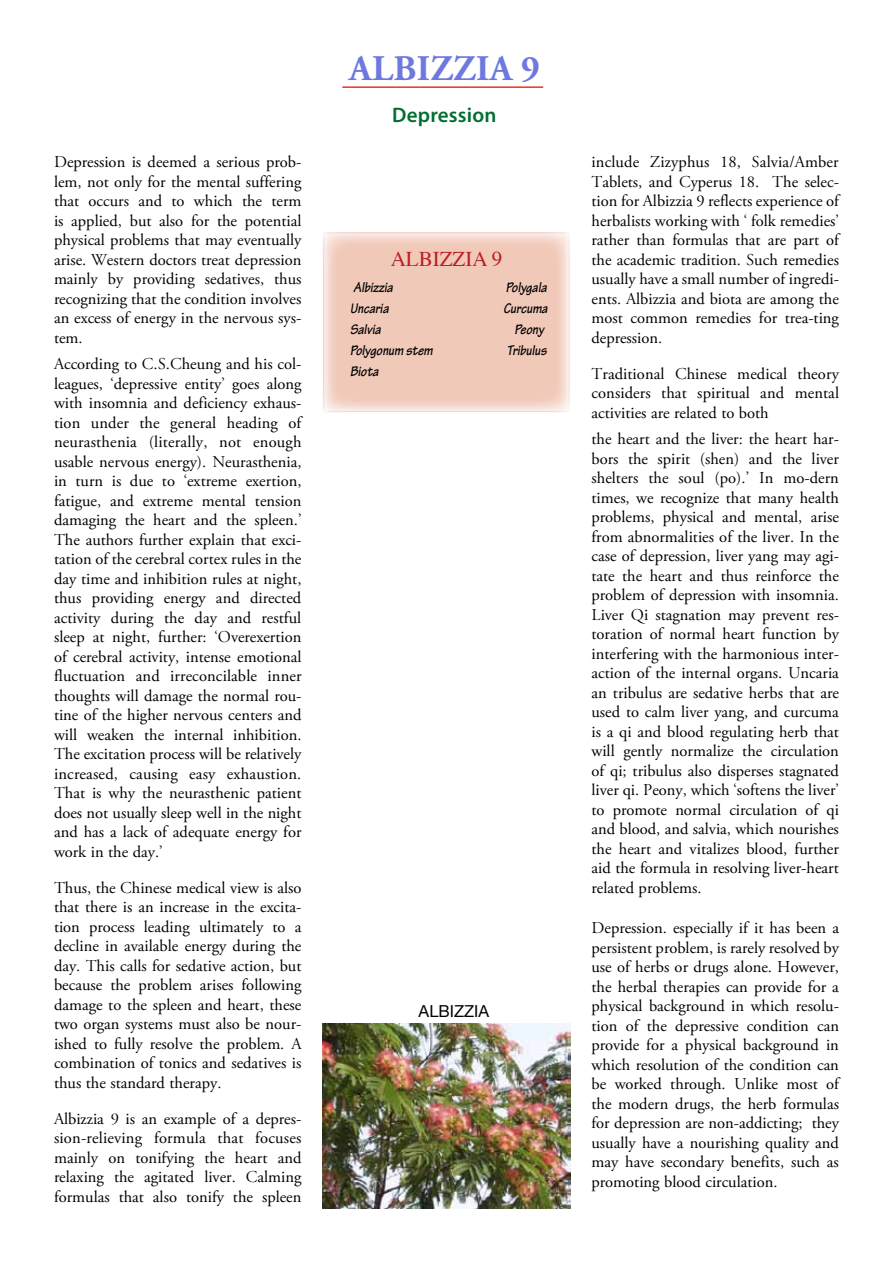
<style>
.page{position:relative;width:893px;height:1263px;background:#fff}
.page>*{position:absolute;margin:0;border:0;box-sizing:border-box;transform-origin:0 0}
.t1{font:700 36px "Adobe Garamond Pro";letter-spacing:.015em;color:#6e79e0}
.t2{font:600 21px "Myriad Pro";letter-spacing:.01em;color:#006e31}
.t3{font:21px "Times";color:#ba2025}
.t4{font:16.5px/19.5px "Adobe Garamond Pro";color:#000;text-align:justify}
.t5{font:16.5px "Helvetica Neue";color:#000}
.t6{font:italic 700 15px "Tekton Pro";color:#000;scale:.9 1}
</style>
<div class="page">
<img style="left:323px;top:1023px;width:248px;height:186px">
<div style="left:323px;top:232px;width:247px;height:180px;background:#f1c9b9"></div>
<hr style="left:342px;top:86px;width:201px;height:2px;background:#ee3124">
<p class="t4" style="left:54px;top:153px;width:249px">Depression is deemed a serious prob&shy;lem, not only for the mental suffering that occurs and to which the term is applied, but also for the potential physical problems that may eventually arise. Western doctors treat depression mainly by providing sedatives, thus recognizing that the condition involves an excess of energy in the nervous sys&shy;tem.</p>
<p class="t4" style="left:54px;top:355px;width:249px">According to C.S.Cheung and his col&shy;leagues, ‘depressive entity’ goes along with insomnia and deficiency exhaus&shy;tion under the general heading of neurasthenia (literally, not enough usable nervous energy). Neurasthenia, in turn is due to ‘extreme exertion, fatigue, and extreme mental tension damaging the heart and the spleen.’ The authors further explain that exci&shy;tation of the cerebral cortex rules in the day time and inhibition rules at night, thus providing energy and directed activity during the day and restful sleep at night, further: ‘Overexertion of cerebral activity, intense emotional fluctuation and irreconcilable inner thoughts will damage the normal rou&shy;tine of the higher nervous centers and will weaken the internal inhibition.<br>The excitation process will be relatively increased, causing easy exhaustion.<br>That is why the neurasthenic patient does not usually sleep well in the night and has a lack of adequate energy for work in the day.’</p>
<p class="t4" style="left:54px;top:878px;width:249px">Thus, the Chinese medical view is also that there is an increase in the excita&shy;tion process leading ultimately to a decline in available energy during the day. This calls for sedative action, but because the problem arises following damage to the spleen and heart, these two organ systems must also be nour&shy;ished to fully resolve the problem. A combination of tonics and sedatives is thus the standard therapy.</p>
<p class="t4" style="left:54px;top:1109px;width:249px">Albizzia 9 is an example of a depres&shy;sion-relieving formula that focuses mainly on tonifying the heart and relaxing the agitated liver. Calming formulas that also tonify the spleen</p>
<h1 class="t1" style="left:349px;top:48px;width:192px">ALBIZZIA 9</h1>
<p class="t2" style="left:392px;top:102px;width:106px">Depression</p>
<p class="t3" style="left:391px;top:239px;width:113px">ALBIZZIA 9</p>
<p class="t6" style="left:354px;top:278px;width:45px">Albizzia</p>
<p class="t6" style="left:506px;top:278px;width:47px">Polygala</p>
<p class="t6" style="left:350px;top:299px;width:44px">Uncaria</p>
<p class="t6" style="left:503px;top:299px;width:51px">Curcuma</p>
<p class="t6" style="left:350px;top:320px;width:36px">Salvia</p>
<p class="t6" style="left:515px;top:320px;width:34px">Peony</p>
<p class="t6" style="left:350px;top:341px;width:93px">Polygonum stem</p>
<p class="t6" style="left:507px;top:341px;width:46px">Tribulus</p>
<p class="t6" style="left:350px;top:362px;width:33px">Biota</p>
<p class="t5" style="left:419px;top:1001px;width:72px">ALBIZZIA</p>
<p class="t4" style="left:591px;top:153px;width:249px">include Zizyphus 18, Salvia/Amber Tablets, and Cyperus 18. The selec&shy;tion for Albizzia 9 reflects experience of herbalists working with ‘ folk remedies’ rather than formulas that are part of the academic tradition. Such remedies usually have a small number of ingredi&shy;ents. Albizzia and biota are among the most common remedies for trea-ting depression.</p>
<p class="t4" style="left:591px;top:364px;width:249px">Traditional Chinese medical theory considers that spiritual and mental activities are related to both</p>
<p class="t4" style="left:591px;top:430px;width:249px">the heart and the liver: the heart har&shy;bors the spirit (shen) and the liver shelters the soul (po).’ In mo-dern times, we recognize that many health problems, physical and mental, arise from abnormalities of the liver. In the case of depression, liver yang may agi&shy;tate the heart and thus reinforce the problem of depression with insomnia.<br>Liver Qi stagnation may prevent res&shy;toration of normal heart function by interfering with the harmonious inter&shy;action of the internal organs. Uncaria an tribulus are sedative herbs that are used to calm liver yang, and curcuma is a qi and blood regulating herb that will gently normalize the circulation of qi; tribulus also disperses stagnated liver qi. Peony, which ‘softens the liver’ to promote normal circulation of qi and blood, and salvia, which nourishes the heart and vitalizes blood, further aid the formula in resolving liver-heart related problems.</p>
<p class="t4" style="left:591px;top:919px;width:249px">Depression. especially if it has been a persistent problem, is rarely resolved by use of herbs or drugs alone. However, the herbal therapies can provide for a physical background in which resolu&shy;tion of the depressive condition can provide for a physical background in which resolution of the condition can be worked through. Unlike most of the modern drugs, the herb formulas for depression are non-addicting; they usually have a nourishing quality and may have secondary benefits, such as promoting blood circulation.</p>
</div>
